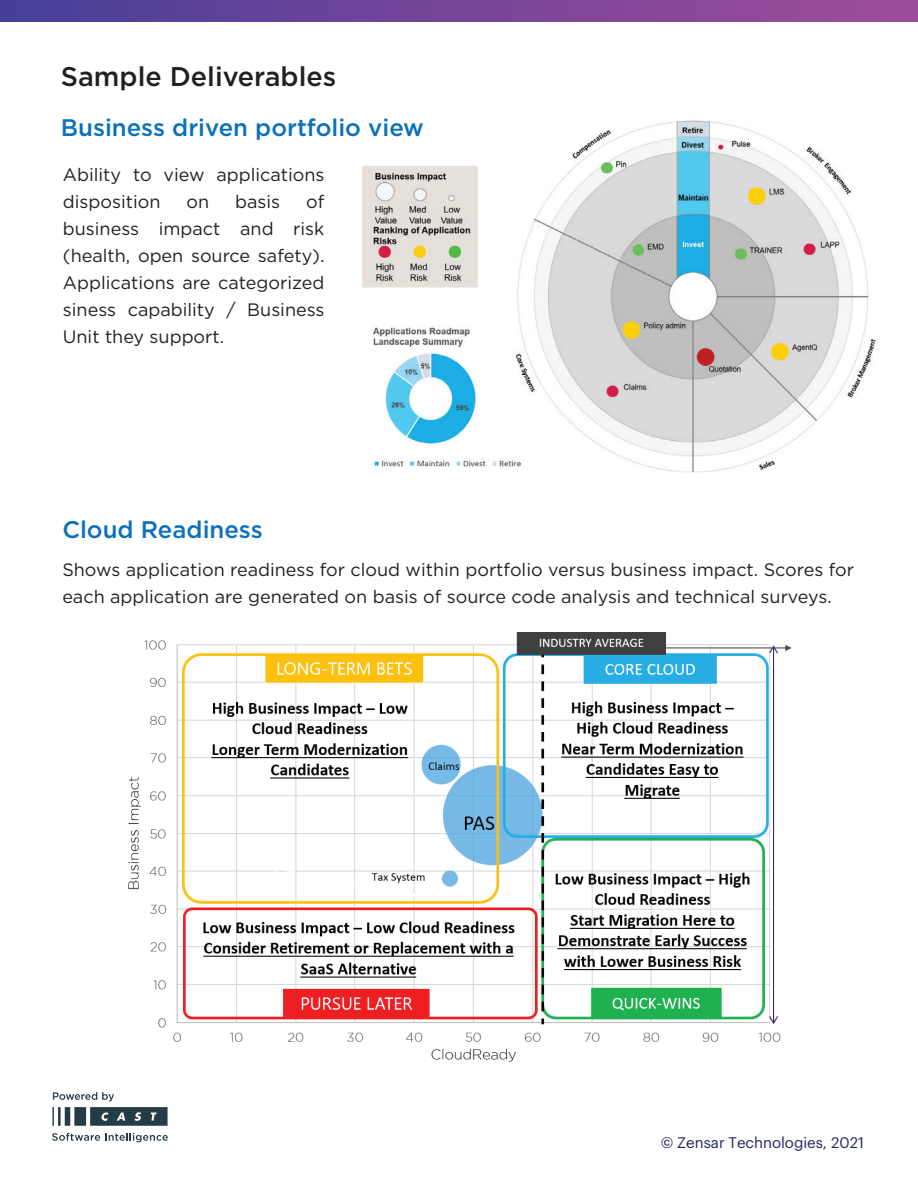
<style>
.page{position:relative;width:918px;height:1188px;background:#fff}
.page>*{position:absolute;margin:0;border:0;box-sizing:border-box;transform-origin:0 0}
.t1{font:500 27px "Gotham";color:#231f20}
.t2{font:500 24px "Gotham";color:#0a71ba}
.t3{font:18px/27px "Gotham";color:#231f20}
.t4{font:15px "Graphik";color:#1f2463}
</style>
<div class="page">
<img style="left:362px;top:120px;width:514px;height:353px">
<div style="left:0;top:0;width:918px;height:22px;background:linear-gradient(to right,#474098,#a14b9b)"></div>
<img style="left:128px;top:632px;width:664px;height:430px">
<svg style="left:52px;top:1107px;width:116px;height:19px;background:#54666f"></svg>
<svg style="left:53px;top:1092px;width:61px;height:9px"></svg>
<svg style="left:52px;top:1133px;width:116px;height:9px"></svg>
<h1 class="t1" style="left:61px;top:58px;width:277px">Sample Deliverables</h1>
<h2 class="t2" style="left:61px;top:112px;width:365px">Business driven portfolio view</h2>
<p class="t3" style="left:63px;top:161px;width:263px">Ability to view applications disposition</p>
<p class="t3" style="left:63px;top:188px;width:263px;text-align:justify;text-indent:243px">of business impact and risk (health, open source safety).<br>Applications are categorized siness capability / Business Unit they support.</p>
<p class="t3" style="left:187px;top:188px;width:24px">on</p>
<p class="t3" style="left:235px;top:188px;width:47px">basis</p>
<h2 class="t2" style="left:62px;top:514px;width:202px">Cloud Readiness</h2>
<p class="t3" style="left:62px;top:556px;width:793px">Shows application readiness for cloud within portfolio versus business impact. Scores for each application are generated on basis of source code analysis and technical surveys.</p>
<p class="t4" style="left:661px;top:1131px;width:205px">© Zensar Technologies, 2021</p>
</div>
